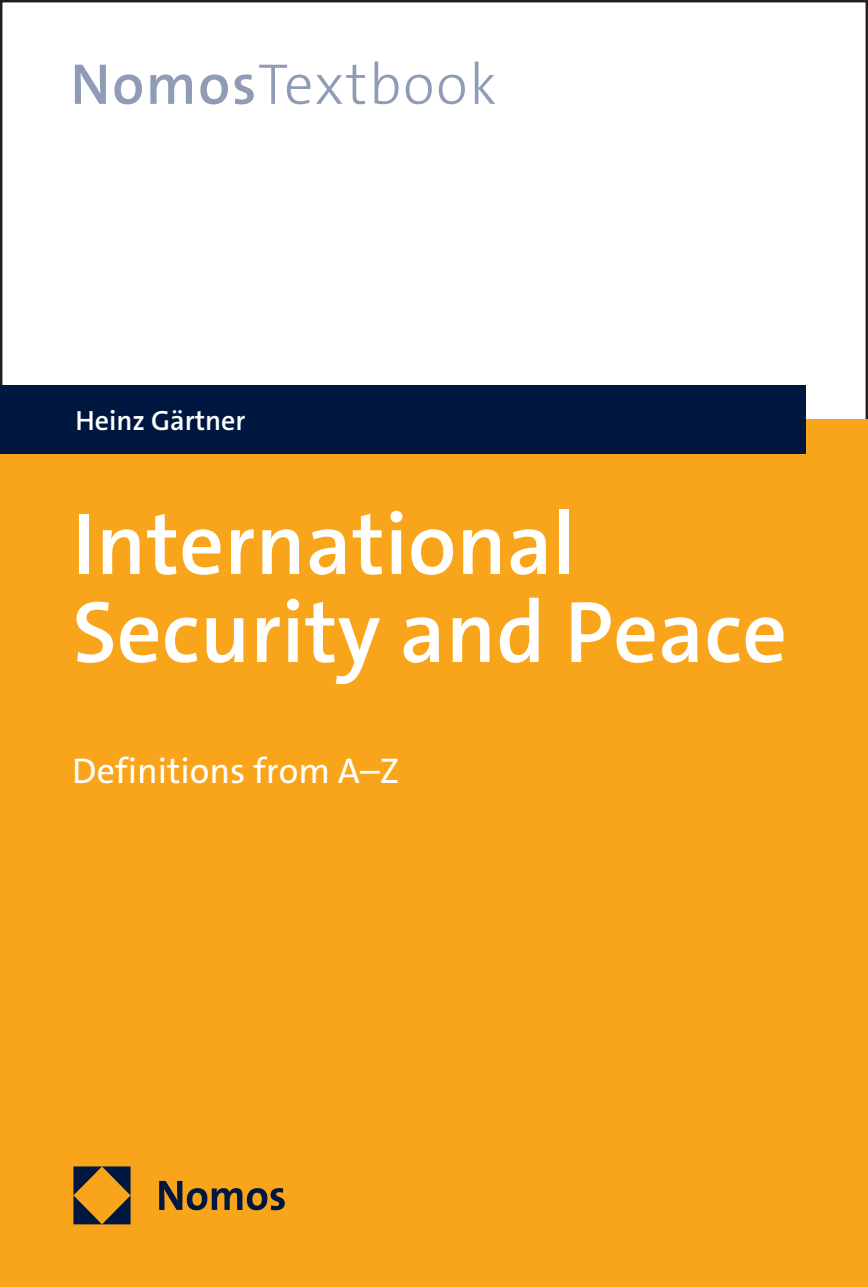
<style>
.page{position:relative;width:868px;height:1287px;background:#fff}
.page>*{position:absolute;margin:0;border:0;box-sizing:border-box;transform-origin:0 0}
.t1{font:600 88px/88px "The Sans C5";color:#fff}
.t2{font:300 58px "The Sans C5";letter-spacing:.03em;color:#909cb6}
.t3{font:36px "The Sans C5";color:#fff}
.t4{font:600 28px "The Sans C5";color:#fff}
.s1{font-weight:600}
</style>
<div class="page">
<div style="left:0;top:420px;width:867px;height:867px;background:#f9a51b"></div>
<div style="left:0;top:386px;width:805px;height:68px;background:#00183f"></div>
<img style="left:74px;top:1167px;width:211px;height:58px">
<p class="t2" style="left:70px;top:47px;width:428px"><span class="s1">Nomos</span>Textbook</p>
<p class="t4" style="left:75px;top:403px;width:172px">Heinz Gärtner</p>
<p class="t1" style="left:72px;top:501px;width:716px">International<br>Security and Peace</p>
<p class="t3" style="left:72px;top:748px;width:328px">Definitions from A–Z</p>
</div>
